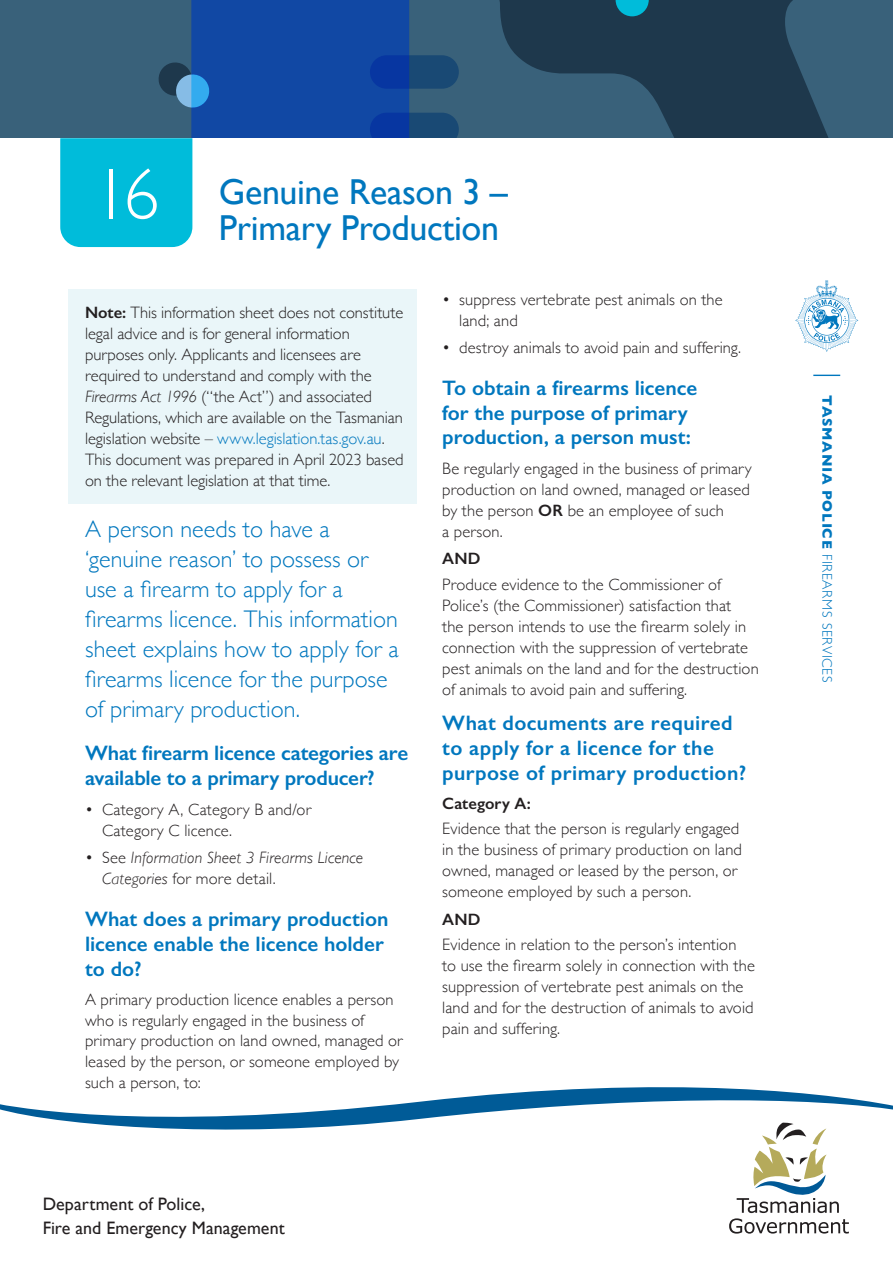
<style>
.page{position:relative;width:893px;height:1263px;background:#fff}
.page>*{position:absolute;margin:0;border:0;box-sizing:border-box;transform-origin:0 0}
.t1{font:300 72.6px "Gill Sans";color:#fff}
.t2{font:36px/36px "Gill Sans";letter-spacing:-.01em;color:#0077be}
.t3{font:300 24px/30px "Gill Sans";color:#0077be}
.t4{font:600 21px/24.8px "Gill Sans";color:#0077be}
.t5{font:600 21px/24.8px "Gill Sans";letter-spacing:.02em;color:#0077be}
.t6{font:18px/24px "Gill Sans";color:#231f20}
.t7{font:300 16.5px/21px "Gill Sans";letter-spacing:.005em;color:#231f20}
.t8{font:italic 300 16.5px/21px "Gill Sans";letter-spacing:.005em;color:#231f20}
.t9{font:600 16.5px "Gill Sans";letter-spacing:.01em;color:#231f20}
.t10{font:300 13.95px "Gill Sans";letter-spacing:.05em;color:#0077be}
.s1{font-weight:600}
.s2{font-style:italic}
.s3{color:#0077be}
.s4{font-style:normal}
.s5{font-weight:700}
</style>
<div class="page">
<div style="left:0;top:0;width:893px;height:138px;background:#39617a"></div>
<svg style="left:409px;top:0;width:420px;height:138px;fill:#1e384c"></svg>
<svg style="left:616px;top:0;width:33px;height:16px"></svg>
<svg style="left:60px;top:0;width:349px;height:247px"></svg>
<svg style="left:370px;top:113px;width:89px;height:33px"></svg>
<svg style="left:370px;top:55px;width:89px;height:34px;background:#114187"></svg>
<svg style="left:795px;top:280px;width:63px;height:72px"></svg>
<svg style="left:813px;top:375px;width:27px;height:1px"></svg>
<svg style="left:729px;top:1141px;width:120px;height:92px"></svg>
<svg style="left:0;top:1087px;width:893px;height:54px"></svg>
<div style="left:68px;top:289px;width:349px;height:215px;background:#eaf6f9"></div>
<h1 class="t1" style="left:93px;top:137px;width:68px">16</h1>
<h2 class="t2" style="left:219px;top:173px;width:290px">Genuine Reason 3 –<br>Primary Production</h2>
<p class="t7" style="left:85px;top:301px;width:320px"><span class="s1">Note:</span> This information sheet does not constitute legal advice and is for general information purposes only. Applicants and licensees are required to understand and comply with the <span class="s2">Firearms Act 1996</span> (“the Act”) and associated Regulations, which are available on the Tasmanian legislation website – <span class="s3">www.legislation.tas.gov.au</span>.<br>This document was prepared in April 2023 based on the relevant legislation at that time.</p>
<h3 class="t3" style="left:85px;top:513px;width:315px">A person needs to have a ‘genuine reason’ to possess or use a firearm to apply for a firearms licence. This information sheet explains how to apply for a firearms licence for the purpose of primary production.</h3>
<p class="t4" style="left:85px;top:740px;width:325px;line-height:25.5px">What firearm licence categories are available to a primary producer?</p>
<p class="t7" style="left:102px;top:798px;width:211px;text-indent:-17px">• Category A, Category B and/or<br>Category C licence.</p>
<p class="t8" style="left:102px;top:847px;width:263px;text-indent:-17px"><span class="s4">• See</span> Information Sheet 3 Firearms Licence<br>Categories <span class="s4">for more detail.</span></p>
<p class="t4" style="left:85px;top:906px;width:305px">What does a primary production licence enable the licence holder to do?</p>
<p class="t7" style="left:85px;top:988px;width:319px">A primary production licence enables a person who is regularly engaged in the business of primary production on land owned, managed or leased by the person, or someone employed by such a person, to:</p>
<p class="t7" style="left:459px;top:288px;width:265px;text-indent:-17px">• suppress vertebrate pest animals on the land; and</p>
<p class="t7" style="left:442px;top:337px;width:300px">• destroy animals to avoid pain and suffering.</p>
<p class="t4" style="left:442px;top:375px;width:257px">To obtain a firearms licence for the purpose of primary production, a person must:</p>
<p class="t7" style="left:442px;top:457px;width:311px">Be regularly engaged in the business of primary production on land owned, managed or leased by the person <span class="s1">OR</span> be an employee of such<br>a person.</p>
<p class="t9" style="left:442px;top:549px;width:40px">AND</p>
<p class="t7" style="left:442px;top:573px;width:318px">Produce evidence to the Commissioner of Police’s (the Commissioner) satisfaction that<br>the person intends to use the firearm solely in connection with the suppression of vertebrate pest animals on the land and for the destruction of animals to avoid pain and suffering.</p>
<p class="t5" style="left:442px;top:710px;width:305px">What documents are required to apply for a licence for the purpose of primary production?</p>
<p class="t9" style="left:442px;top:793px;width:90px">Category A:</p>
<p class="t7" style="left:442px;top:818px;width:301px">Evidence that the person is regularly engaged in the business of primary production on land owned, managed or leased by the person, or someone employed by such a person.</p>
<p class="t9" style="left:442px;top:909px;width:40px">AND</p>
<p class="t7" style="left:442px;top:933px;width:314px">Evidence in relation to the person’s intention<br>to use the firearm solely in connection with the suppression of vertebrate pest animals on the land and for the destruction of animals to avoid pain and suffering.</p>
<p class="t6" style="left:43px;top:1191px;width:244px">Department of Police,<br>Fire and Emergency Management</p>
<p class="t10" style="left:838px;top:395px;width:288px;rotate:90deg"><span class="s5">TASMANIA POLICE</span> FIREARMS SERVICES</p>
</div>
